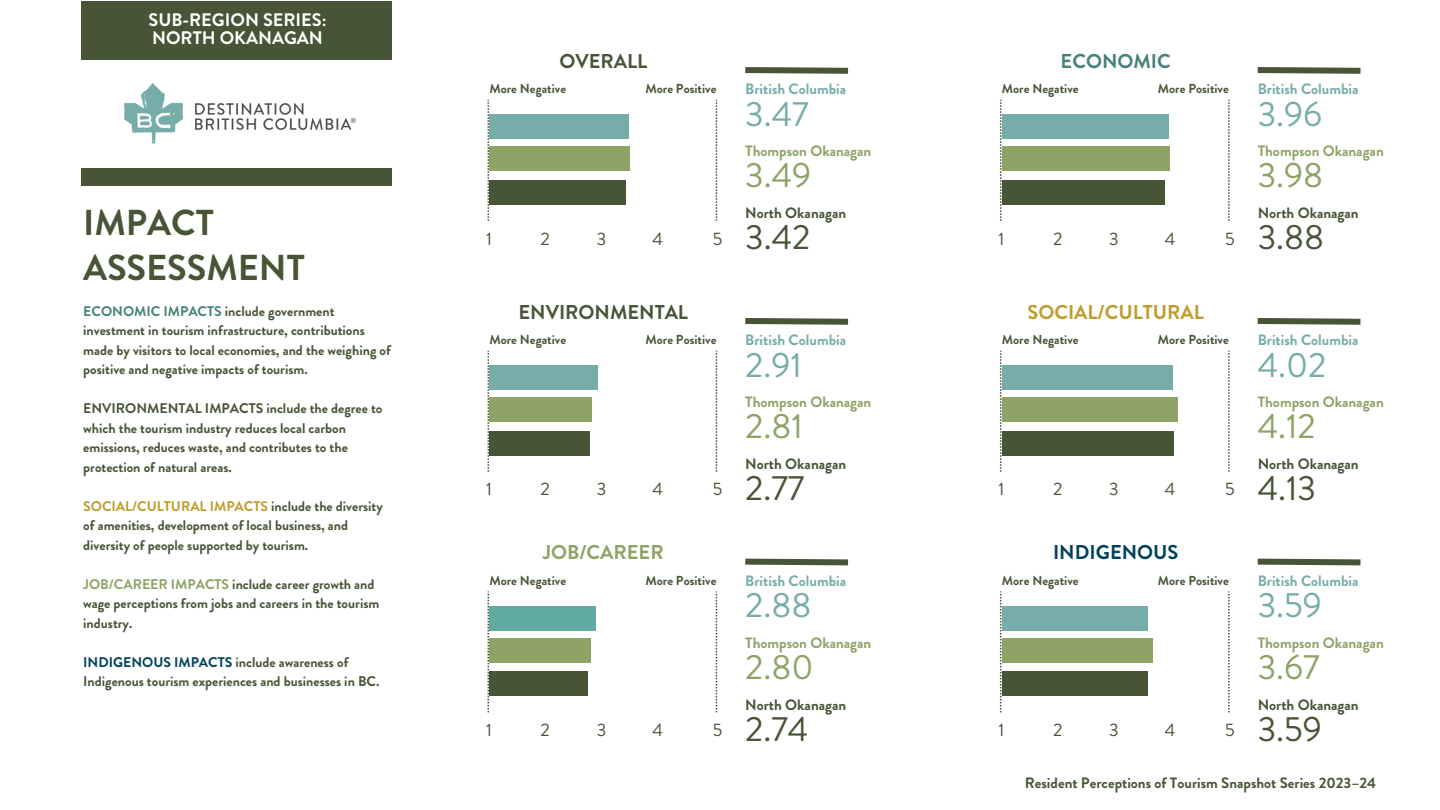
<style>
.page{position:relative;width:1440px;height:810px;background:#fff}
.page>*{position:absolute;margin:0;border:0;box-sizing:border-box;transform-origin:0 0}
.t1{font:700 36px "Brandon Grotesque";color:#475536}
.t2{font:35px "Brandon Grotesque";color:#76aca9}
.t3{font:35px "Brandon Grotesque";color:#8ea366}
.t4{font:35px "Brandon Grotesque";color:#475536}
.t5{font:700 20px "Brandon Grotesque";color:#475536}
.t6{font:700 20px "Brandon Grotesque";color:#bf9c2b}
.t7{font:700 20px "Brandon Grotesque";color:#8ea366}
.t8{font:700 20px "Brandon Grotesque";color:#00415b}
.t9{font:700 20px "Brandon Grotesque";color:#458279}
.t10{font:700 18.1px "Brandon Grotesque";color:#fff}
.t11{font:18px "Brandon Grotesque";color:#475536}
.t12{font:700 15px "Brandon Grotesque";color:#475536}
.t13{font:700 15px "Brandon Grotesque";color:#8ea366}
.t14{font:700 15px "Brandon Grotesque";color:#76aca9}
.t15{font:700 14px/19.5px "Brandon Grotesque";color:#475536}
.t16{font:700 13px "Brandon Grotesque";color:#475536}
.s1{color:#458279}
.s2{color:#bf9c2b}
.s3{color:#8ea366}
.s4{color:#00415b}
</style>
<div class="page">
<div style="left:81px;top:168px;width:311px;height:17px;background:#475536"></div>
<div style="left:81px;top:1px;width:311px;height:58px;background:#475536"></div>
<div style="left:490px;top:114px;width:139px;height:25px;background:#76aca9"></div>
<div style="left:490px;top:365px;width:107px;height:25px;background:#76aca9"></div>
<div style="left:490px;top:606px;width:105px;height:25px;background:#61aaa3"></div>
<div style="left:1002px;top:114px;width:167px;height:25px;background:#76aca9"></div>
<div style="left:1002px;top:365px;width:170px;height:25px;background:#76aca9"></div>
<div style="left:1002px;top:606px;width:146px;height:25px;background:#76aca9"></div>
<div style="left:490px;top:146px;width:140px;height:25px;background:#8ea366"></div>
<div style="left:490px;top:397px;width:102px;height:25px;background:#8ea366"></div>
<div style="left:490px;top:638px;width:101px;height:25px;background:#8ea366"></div>
<div style="left:1002px;top:146px;width:168px;height:25px;background:#8ea366"></div>
<div style="left:1002px;top:397px;width:176px;height:25px;background:#8ea366"></div>
<div style="left:1002px;top:638px;width:150px;height:25px;background:#8ea366"></div>
<div style="left:490px;top:180px;width:136px;height:24px;background:#475536"></div>
<div style="left:490px;top:431px;width:99px;height:24px;background:#475536"></div>
<div style="left:490px;top:671px;width:98px;height:25px;background:#475536"></div>
<div style="left:1002px;top:180px;width:162px;height:24px;background:#475536"></div>
<div style="left:1002px;top:431px;width:171px;height:24px;background:#475536"></div>
<div style="left:1002px;top:671px;width:146px;height:25px;background:#475536"></div>
<svg style="left:745px;top:67px;width:104px;height:7px"></svg>
<svg style="left:745px;top:318px;width:104px;height:7px"></svg>
<svg style="left:745px;top:558px;width:104px;height:8px"></svg>
<svg style="left:1257px;top:67px;width:104px;height:7px"></svg>
<svg style="left:1257px;top:318px;width:104px;height:7px"></svg>
<svg style="left:1257px;top:558px;width:104px;height:8px"></svg>
<svg style="left:488px;top:100px;width:1px;height:121px"></svg>
<svg style="left:488px;top:351px;width:1px;height:121px"></svg>
<svg style="left:488px;top:591px;width:1px;height:121px"></svg>
<svg style="left:1000px;top:100px;width:1px;height:121px"></svg>
<svg style="left:1000px;top:351px;width:1px;height:121px"></svg>
<svg style="left:1000px;top:591px;width:1px;height:121px"></svg>
<svg style="left:716px;top:100px;width:1px;height:121px"></svg>
<svg style="left:716px;top:351px;width:1px;height:121px"></svg>
<svg style="left:716px;top:591px;width:1px;height:121px"></svg>
<svg style="left:1228px;top:100px;width:2px;height:121px"></svg>
<svg style="left:1228px;top:351px;width:2px;height:121px"></svg>
<svg style="left:1228px;top:591px;width:2px;height:121px"></svg>
<img style="left:124px;top:83px;width:232px;height:61px">
<p class="t10" style="left:149px;top:7px;width:180px">SUB-REGION SERIES:</p>
<p class="t10" style="left:152px;top:25px;width:172px">NORTH OKANAGAN</p>
<p class="t1" style="left:83px;top:197px;width:132px">IMPACT</p>
<p class="t1" style="left:83px;top:242px;width:223px">ASSESSMENT</p>
<p class="t15" style="left:83px;top:301px;width:309px"><span class="s1">ECONOMIC IMPACTS</span> include government investment in tourism infrastructure, contributions made by visitors to local economies, and the weighing of positive and negative impacts of tourism.</p>
<p class="t15" style="left:83px;top:399px;width:301px">ENVIRONMENTAL IMPACTS include the degree to which the tourism industry reduces local carbon emissions, reduces waste, and contributes to the protection of natural areas.</p>
<p class="t15" style="left:83px;top:496px;width:301px"><span class="s2">SOCIAL/CULTURAL IMPACTS</span> include the diversity of amenities, development of local business, and diversity of people supported by tourism.</p>
<p class="t15" style="left:83px;top:574px;width:298px"><span class="s3">JOB/CAREER IMPACTS</span> include career growth and wage perceptions from jobs and careers in the tourism industry.</p>
<p class="t15" style="left:83px;top:652px;width:298px"><span class="s4">INDIGENOUS IMPACTS</span> include awareness of<br>Indigenous tourism experiences and businesses in BC.</p>
<p class="t5" style="left:559px;top:47px;width:89px">OVERALL</p>
<p class="t16" style="left:489px;top:79px;width:78px">More Negative</p>
<p class="t16" style="left:645px;top:79px;width:72px">More Positive</p>
<p class="t11" style="left:486px;top:226px;width:7px">1</p>
<p class="t11" style="left:541px;top:226px;width:11px">2</p>
<p class="t11" style="left:597px;top:226px;width:11px">3</p>
<p class="t11" style="left:653px;top:226px;width:12px">4</p>
<p class="t11" style="left:713px;top:226px;width:11px">5</p>
<p class="t5" style="left:519px;top:298px;width:171px">ENVIRONMENTAL</p>
<p class="t16" style="left:489px;top:330px;width:78px">More Negative</p>
<p class="t16" style="left:645px;top:330px;width:72px">More Positive</p>
<p class="t11" style="left:486px;top:477px;width:7px">1</p>
<p class="t11" style="left:541px;top:477px;width:11px">2</p>
<p class="t11" style="left:597px;top:477px;width:11px">3</p>
<p class="t11" style="left:653px;top:477px;width:12px">4</p>
<p class="t11" style="left:713px;top:477px;width:11px">5</p>
<p class="t7" style="left:543px;top:538px;width:122px">JOB/CAREER</p>
<p class="t16" style="left:489px;top:571px;width:78px">More Negative</p>
<p class="t16" style="left:645px;top:571px;width:72px">More Positive</p>
<p class="t11" style="left:486px;top:717px;width:7px">1</p>
<p class="t11" style="left:541px;top:717px;width:11px">2</p>
<p class="t11" style="left:597px;top:717px;width:11px">3</p>
<p class="t11" style="left:653px;top:717px;width:12px">4</p>
<p class="t11" style="left:713px;top:717px;width:11px">5</p>
<p class="t14" style="left:745px;top:79px;width:103px">British Columbia</p>
<p class="t2" style="left:745px;top:89px;width:65px">3.47</p>
<p class="t13" style="left:745px;top:141px;width:128px">Thompson Okanagan</p>
<p class="t3" style="left:745px;top:151px;width:68px">3.49</p>
<p class="t12" style="left:745px;top:202px;width:103px">North Okanagan</p>
<p class="t4" style="left:745px;top:212px;width:67px">3.42</p>
<p class="t14" style="left:745px;top:330px;width:103px">British Columbia</p>
<p class="t2" style="left:745px;top:340px;width:58px">2.91</p>
<p class="t13" style="left:745px;top:392px;width:128px">Thompson Okanagan</p>
<p class="t3" style="left:745px;top:402px;width:59px">2.81</p>
<p class="t12" style="left:745px;top:453px;width:103px">North Okanagan</p>
<p class="t4" style="left:745px;top:463px;width:61px">2.77</p>
<p class="t14" style="left:745px;top:570px;width:103px">British Columbia</p>
<p class="t2" style="left:745px;top:581px;width:68px">2.88</p>
<p class="t13" style="left:745px;top:632px;width:128px">Thompson Okanagan</p>
<p class="t3" style="left:745px;top:642px;width:70px">2.80</p>
<p class="t12" style="left:745px;top:694px;width:103px">North Okanagan</p>
<p class="t4" style="left:745px;top:704px;width:65px">2.74</p>
<p class="t9" style="left:1061px;top:47px;width:112px">ECONOMIC</p>
<p class="t16" style="left:1002px;top:79px;width:78px">More Negative</p>
<p class="t16" style="left:1158px;top:79px;width:72px">More Positive</p>
<p class="t11" style="left:999px;top:226px;width:7px">1</p>
<p class="t11" style="left:1053px;top:226px;width:11px">2</p>
<p class="t11" style="left:1109px;top:226px;width:11px">3</p>
<p class="t11" style="left:1165px;top:226px;width:12px">4</p>
<p class="t11" style="left:1225px;top:226px;width:11px">5</p>
<p class="t6" style="left:1028px;top:298px;width:178px">SOCIAL/CULTURAL</p>
<p class="t16" style="left:1002px;top:330px;width:78px">More Negative</p>
<p class="t16" style="left:1158px;top:330px;width:72px">More Positive</p>
<p class="t11" style="left:999px;top:477px;width:7px">1</p>
<p class="t11" style="left:1053px;top:477px;width:11px">2</p>
<p class="t11" style="left:1109px;top:477px;width:11px">3</p>
<p class="t11" style="left:1165px;top:477px;width:12px">4</p>
<p class="t11" style="left:1225px;top:477px;width:11px">5</p>
<p class="t8" style="left:1053px;top:538px;width:127px">INDIGENOUS</p>
<p class="t16" style="left:1002px;top:571px;width:78px">More Negative</p>
<p class="t16" style="left:1158px;top:571px;width:72px">More Positive</p>
<p class="t11" style="left:999px;top:717px;width:7px">1</p>
<p class="t11" style="left:1053px;top:717px;width:11px">2</p>
<p class="t11" style="left:1109px;top:717px;width:11px">3</p>
<p class="t11" style="left:1165px;top:717px;width:12px">4</p>
<p class="t11" style="left:1225px;top:717px;width:11px">5</p>
<p class="t14" style="left:1258px;top:79px;width:103px">British Columbia</p>
<p class="t2" style="left:1258px;top:89px;width:66px">3.96</p>
<p class="t13" style="left:1258px;top:141px;width:128px">Thompson Okanagan</p>
<p class="t3" style="left:1258px;top:151px;width:67px">3.98</p>
<p class="t12" style="left:1258px;top:202px;width:103px">North Okanagan</p>
<p class="t4" style="left:1258px;top:212px;width:68px">3.88</p>
<p class="t14" style="left:1258px;top:330px;width:103px">British Columbia</p>
<p class="t2" style="left:1258px;top:340px;width:70px">4.02</p>
<p class="t13" style="left:1258px;top:392px;width:128px">Thompson Okanagan</p>
<p class="t3" style="left:1258px;top:402px;width:59px">4.12</p>
<p class="t12" style="left:1258px;top:453px;width:103px">North Okanagan</p>
<p class="t4" style="left:1258px;top:463px;width:60px">4.13</p>
<p class="t14" style="left:1258px;top:570px;width:103px">British Columbia</p>
<p class="t2" style="left:1258px;top:581px;width:66px">3.59</p>
<p class="t13" style="left:1258px;top:632px;width:128px">Thompson Okanagan</p>
<p class="t3" style="left:1258px;top:642px;width:64px">3.67</p>
<p class="t12" style="left:1258px;top:694px;width:103px">North Okanagan</p>
<p class="t4" style="left:1258px;top:704px;width:66px">3.59</p>
<p class="t12" style="left:1025px;top:772px;width:353px">Resident Perceptions of Tourism Snapshot Series 2023–24</p>
</div>
